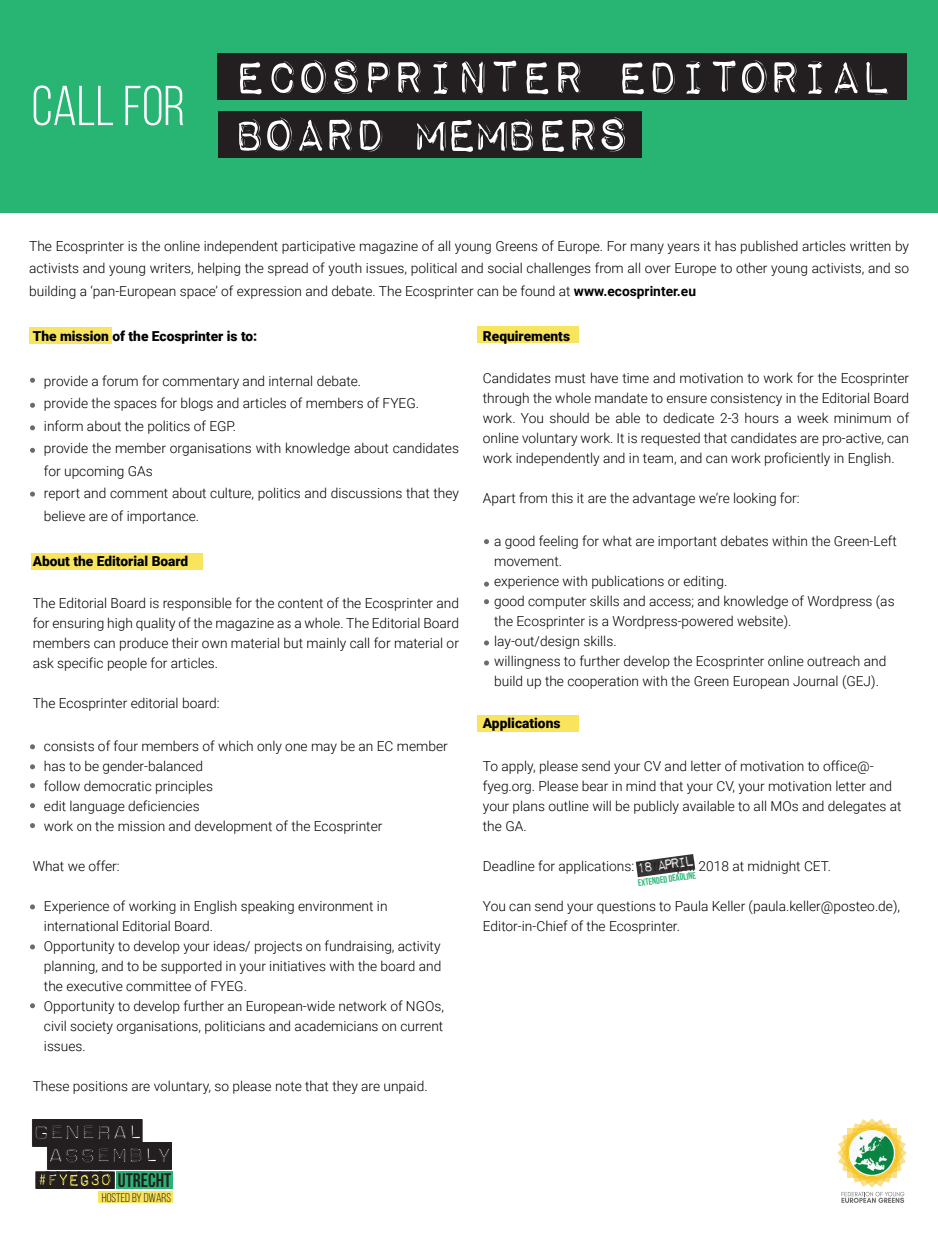
<style>
.page{position:relative;width:938px;height:1234px;background:#fff}
.page>*{position:absolute;margin:0;border:0;box-sizing:border-box;transform-origin:0 0}
.t1{font:60.62px/57.5px "Impact Label Reversed";letter-spacing:-.1em;color:#fff}
.t2{font:56px "Bebas Neue";color:#fff}
.t3{font:39.88px "Dymo";color:#231f20}
.t4{font:700 19.75px "Bebas Neue";color:#231f20}
.t5{font:18.62px "Impact Label Reversed";color:#fff}
.t6{font:300 13.75px/20px "Roboto";color:#000}
.t7{font:900 13.75px "Roboto";color:#000}
.t8{font:12.62px "Bebas Neue";color:#231f20}
.t9{font:700 9.38px "Bebas Neue";color:#28b574}
.s1{font-weight:700}
</style>
<div class="page">
<div style="left:29px;top:328px;width:82px;height:16px;background:#f9e55d"></div>
<div style="left:31px;top:552px;width:171px;height:17px;background:#f9e55d"></div>
<div style="left:478px;top:326px;width:101px;height:16px;background:#f9e55d"></div>
<div style="left:478px;top:715px;width:101px;height:16px;background:#f9e55d"></div>
<div style="left:0;top:0;width:938px;height:212px;background:#28b574"></div>
<div style="left:218px;top:54px;width:688px;height:46px;background:#231f20"></div>
<div style="left:218px;top:111px;width:423px;height:47px;background:#231f20"></div>
<svg style="left:36px;top:1171px;width:78px;height:17px"></svg>
<div style="left:116px;top:1171px;width:56px;height:17px;background:#28b574"></div>
<div style="left:98px;top:1190px;width:74px;height:12px;background:#f9e55d"></div>
<img style="left:837px;top:1118px;width:69px;height:69px">
<img style="left:848px;top:1129px;width:47px;height:47px">
<svg style="left:841px;top:1191px;width:63px;height:11px"></svg>
<svg style="left:30px;top:377px;width:5px;height:5px"></svg>
<svg style="left:30px;top:402px;width:5px;height:5px"></svg>
<svg style="left:30px;top:447px;width:5px;height:5px"></svg>
<svg style="left:30px;top:491px;width:5px;height:5px"></svg>
<svg style="left:30px;top:425px;width:5px;height:5px"></svg>
<svg style="left:30px;top:744px;width:5px;height:5px"></svg>
<svg style="left:30px;top:764px;width:5px;height:5px"></svg>
<svg style="left:30px;top:803px;width:5px;height:4px"></svg>
<svg style="left:30px;top:823px;width:5px;height:4px"></svg>
<svg style="left:30px;top:783px;width:5px;height:4px"></svg>
<svg style="left:484px;top:539px;width:5px;height:5px"></svg>
<svg style="left:484px;top:581px;width:5px;height:5px"></svg>
<svg style="left:484px;top:599px;width:5px;height:5px"></svg>
<svg style="left:484px;top:660px;width:5px;height:5px"></svg>
<svg style="left:484px;top:640px;width:5px;height:5px"></svg>
<svg style="left:30px;top:904px;width:5px;height:5px"></svg>
<svg style="left:30px;top:944px;width:5px;height:5px"></svg>
<svg style="left:30px;top:1003px;width:5px;height:4px"></svg>
<svg style="left:635px;top:854px;width:60px;height:23px"></svg>
<h2 class="t2" style="left:32px;top:76px;width:155px">CALL FOR</h2>
<h1 class="t1" style="left:232px;top:50px;width:663px">Ecosprinter Editorial<br>Board Members</h1>
<p class="t6" style="left:29px;top:234px;width:881px;line-height:22.5px;text-align:justify">The Ecosprinter is the online independent participative magazine of all young Greens of Europe. For many years it has published articles written by activists and young writers, helping the spread of youth issues, political and social challenges from all over Europe to other young activists, and so building a ‘pan-European space’ of expression and debate. The Ecosprinter can be found at <span class="s1">www.ecosprinter.eu</span></p>
<p class="t7" style="left:33px;top:326px;width:226px">The mission of the Ecosprinter is to:</p>
<p class="t6" style="left:44px;top:369px;width:416px;line-height:22.5px">provide a forum for commentary and internal debate.<br>provide the spaces for blogs and articles of members of FYEG. inform about the politics of EGP.<br>provide the member organisations with knowledge about candidates for upcoming GAs<br>report and comment about culture, politics and discussions that they believe are of importance.</p>
<p class="t7" style="left:33px;top:551px;width:157px">About the Editorial Board</p>
<p class="t6" style="left:33px;top:592px;width:428px;text-align:justify">The Editorial Board is responsible for the content of the Ecosprinter and for ensuring high quality of the magazine as a whole. The Editorial Board members can produce their own material but mainly call for material or ask specific people for articles.</p>
<p class="t6" style="left:33px;top:692px;width:189px">The Ecosprinter editorial board:</p>
<p class="t6" style="left:44px;top:735px;width:405px">consists of four members of which only one may be an EC member has to be gender-balanced<br>follow democratic principles<br>edit language deficiencies<br>work on the mission and development of the Ecosprinter</p>
<p class="t6" style="left:33px;top:855px;width:89px">What we offer:</p>
<p class="t6" style="left:44px;top:895px;width:401px">Experience of working in English speaking environment in international Editorial Board.<br>Opportunity to develop your ideas/ projects on fundraising, activity planning, and to be supported in your initiatives with the board and the executive committee of FYEG.<br>Opportunity to develop further an European-wide network of NGOs, civil society organisations, politicians and academicians on current issues.</p>
<p class="t6" style="left:33px;top:1075px;width:396px">These positions are voluntary, so please note that they are unpaid.</p>
<h3 class="t3" style="left:33px;top:1111px;width:111px">GENERAL</h3>
<h3 class="t3" style="left:48px;top:1134px;width:125px">ASSEMBLY</h3>
<h3 class="t4" style="left:118px;top:1169px;width:55px">UTRECHT</h3>
<p class="t8" style="left:102px;top:1190px;width:71px">HOSTED BY DWARS</p>
<p class="t7" style="left:483px;top:326px;width:89px">Requirements</p>
<p class="t6" style="left:483px;top:367px;width:428px;text-align:justify">Candidates must have time and motivation to work for the Ecosprinter through the whole mandate to ensure consistency in the Editorial Board work. You should be able to dedicate 2-3 hours a week minimum of online voluntary work. It is requested that candidates are pro-active, can work independently and in team, and can work proficiently in English.</p>
<p class="t6" style="left:483px;top:488px;width:318px">Apart from this it are the advantage we’re looking for:</p>
<p class="t6" style="left:494px;top:530px;width:404px">a good feeling for what are important debates within the Green-Left movement.<br>experience with publications or editing.<br>good computer skills and access; and knowledge of Wordpress (as the Ecosprinter is a Wordpress-powered website).<br>lay-out/design skills.<br>willingness to further develop the Ecosprinter online outreach and build up the cooperation with the Green European Journal (GEJ).</p>
<p class="t7" style="left:483px;top:713px;width:79px">Applications</p>
<p class="t6" style="left:483px;top:755px;width:420px">To apply, please send your CV and letter of motivation to office@- fyeg.org. Please bear in mind that your CV, your motivation letter and your plans outline will be publicly available to all MOs and delegates at the GA.</p>
<p class="t6" style="left:483px;top:855px;width:349px">Deadline for applications: 10th April 2018 at midnight CET.</p>
<p class="t6" style="left:483px;top:895px;width:419px">You can send your questions to Paula Keller (paula.keller@posteo.de),<br>Editor-in-Chief of the Ecosprinter.</p>
<h3 class="t5" style="left:634px;top:859px;width:61px;rotate:-8deg">18 April</h3>
<p class="t9" style="left:637px;top:877px;width:60px;rotate:-8deg">EXTENDED DEADLINE</p>
</div>
